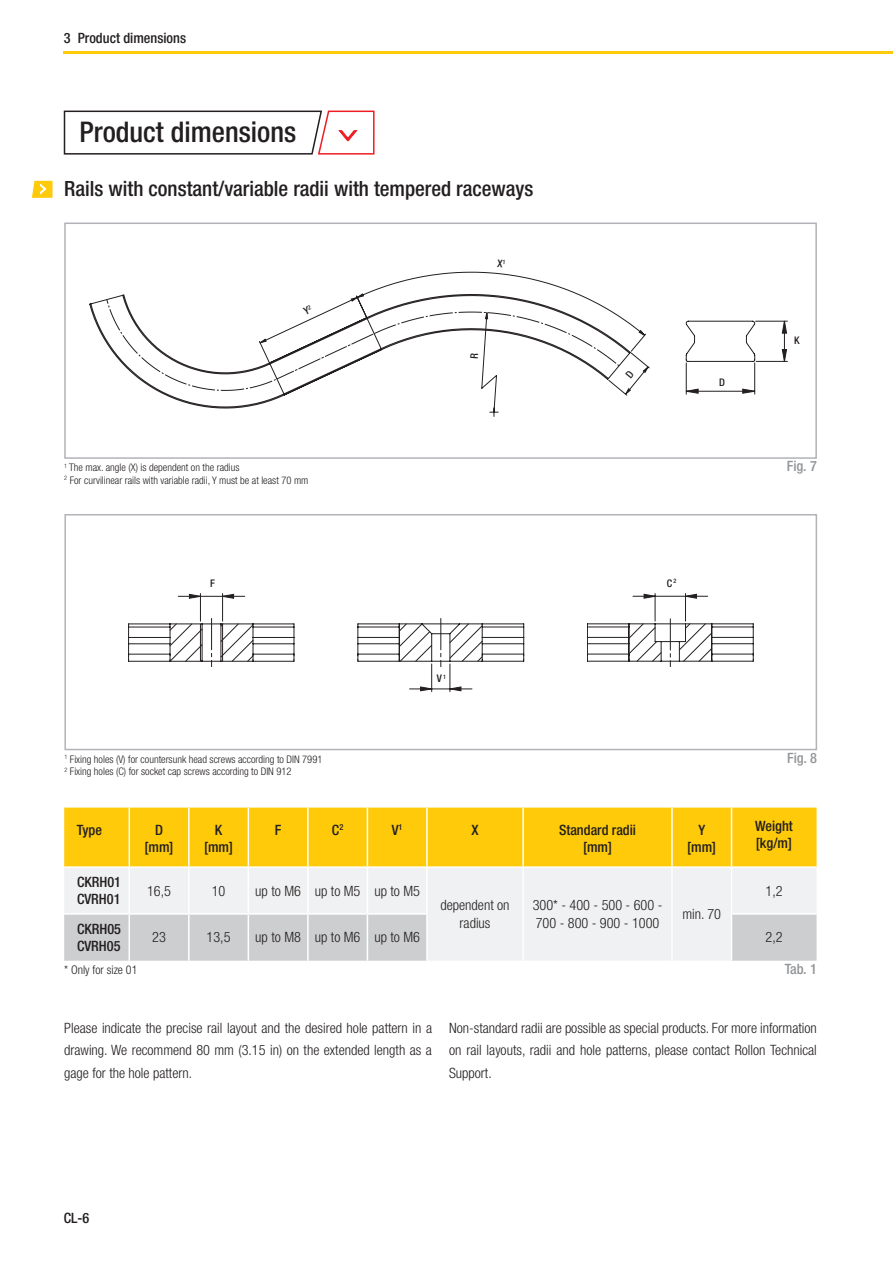
<style>
.page{position:relative;width:893px;height:1263px;background:#fff}
.page>*{position:absolute;margin:0;border:0;box-sizing:border-box;transform-origin:0 0}
.t1{font:500 condensed 28.5px "Helvetica Neue LT Std";color:#231f20}
.t2{font:500 condensed 21px "Helvetica Neue LT Std";color:#231f20}
.t3{font:300 condensed 14.25px/22.5px "Helvetica Neue LT Std";color:#231f20;text-align:justify}
.t4{font:500 condensed 14.25px/17.1px "Helvetica Neue LT Std";color:#231f20;text-align:center}
.t5{font:500 condensed 14.25px "Helvetica Neue LT Std";color:#939598}
.t6{font:300 condensed 12px "Helvetica Neue LT Std";color:#231f20}
.t7{font:300 condensed 10.5px "Helvetica Neue LT Std";color:#231f20}
.t8{font:500 condensed 10.5px "Helvetica Neue LT Std";color:#231f20}
</style>
<div class="page">
<hr style="left:64px;top:51px;width:829px;height:3px;background:#feca0a">
<div style="left:64px;top:514px;width:753px;height:236px;border:2px solid #b2b3b7"></div>
<svg style="left:89px;top:299px;width:407px;height:109px"></svg>
<svg style="left:686px;top:321px;width:101px;height:73px"></svg>
<hr style="left:129px;top:661px;width:41px;height:1px;background:#231f20">
<hr style="left:253px;top:661px;width:41px;height:1px;background:#231f20">
<hr style="left:253px;top:654px;width:41px;height:1px;background:#231f20">
<hr style="left:129px;top:654px;width:41px;height:1px;background:#231f20">
<hr style="left:253px;top:627px;width:41px;height:1px;background:#231f20">
<hr style="left:253px;top:623px;width:41px;height:1px;background:#231f20">
<hr style="left:129px;top:623px;width:41px;height:1px;background:#231f20">
<hr style="left:129px;top:627px;width:41px;height:1px;background:#231f20">
<hr style="left:253px;top:637px;width:41px;height:1px;background:#231f20">
<hr style="left:129px;top:637px;width:41px;height:1px;background:#231f20">
<hr style="left:253px;top:643px;width:41px;height:1px;background:#231f20">
<hr style="left:129px;top:643px;width:41px;height:1px;background:#231f20">
<svg style="left:128px;top:624px;width:1px;height:37px"></svg>
<svg style="left:294px;top:624px;width:1px;height:37px"></svg>
<svg style="left:169px;top:594px;width:85px;height:73px"></svg>
<hr style="left:170px;top:623px;width:32px;height:1px;background:#231f20">
<hr style="left:170px;top:661px;width:32px;height:1px;background:#231f20">
<hr style="left:221px;top:623px;width:32px;height:1px;background:#231f20">
<hr style="left:221px;top:661px;width:32px;height:1px;background:#231f20">
<hr style="left:587px;top:661px;width:42px;height:1px;background:#231f20">
<hr style="left:712px;top:661px;width:41px;height:1px;background:#231f20">
<hr style="left:712px;top:654px;width:41px;height:1px;background:#231f20">
<hr style="left:587px;top:654px;width:42px;height:1px;background:#231f20">
<hr style="left:712px;top:627px;width:41px;height:1px;background:#231f20">
<hr style="left:712px;top:623px;width:41px;height:1px;background:#231f20">
<hr style="left:587px;top:623px;width:42px;height:1px;background:#231f20">
<hr style="left:587px;top:627px;width:42px;height:1px;background:#231f20">
<hr style="left:712px;top:637px;width:41px;height:1px;background:#231f20">
<hr style="left:587px;top:637px;width:42px;height:1px;background:#231f20">
<hr style="left:712px;top:643px;width:41px;height:1px;background:#231f20">
<hr style="left:587px;top:643px;width:42px;height:1px;background:#231f20">
<svg style="left:587px;top:624px;width:1px;height:37px"></svg>
<svg style="left:753px;top:624px;width:1px;height:37px"></svg>
<svg style="left:628px;top:593px;width:84px;height:74px"></svg>
<hr style="left:679px;top:661px;width:33px;height:1px;background:#231f20">
<svg style="left:357px;top:618px;width:167px;height:74px"></svg>
<svg style="left:63px;top:110px;width:312px;height:45px"></svg>
<div style="left:64px;top:223px;width:753px;height:236px;border:2px solid #b2b3b7"></div>
<div style="left:64px;top:808px;width:752px;height:58px;background:#feca0a"></div>
<div style="left:64px;top:868px;width:752px;height:46px;background:#f0f1f2"></div>
<svg style="left:64px;top:914px;width:752px;height:47px"></svg>
<hr style="left:129px;top:808px;width:1px;height:58px;background:#fff">
<hr style="left:188px;top:808px;width:2px;height:58px;background:#fff">
<hr style="left:248px;top:808px;width:1px;height:58px;background:#fff">
<hr style="left:307px;top:808px;width:2px;height:58px;background:#fff">
<hr style="left:367px;top:808px;width:1px;height:58px;background:#fff">
<hr style="left:426px;top:808px;width:2px;height:58px;background:#fff">
<hr style="left:522px;top:808px;width:2px;height:58px;background:#fff">
<hr style="left:671px;top:808px;width:2px;height:58px;background:#fff">
<hr style="left:731px;top:808px;width:1px;height:58px;background:#fff">
<hr style="left:129px;top:868px;width:1px;height:45px;background:#fff">
<hr style="left:188px;top:868px;width:2px;height:45px;background:#fff">
<hr style="left:248px;top:868px;width:1px;height:45px;background:#fff">
<hr style="left:307px;top:868px;width:2px;height:45px;background:#fff">
<hr style="left:367px;top:868px;width:1px;height:45px;background:#fff">
<hr style="left:426px;top:868px;width:2px;height:45px;background:#fff">
<hr style="left:522px;top:868px;width:2px;height:46px;background:#fff">
<hr style="left:671px;top:868px;width:2px;height:46px;background:#fff">
<hr style="left:731px;top:868px;width:1px;height:45px;background:#fff">
<hr style="left:129px;top:915px;width:1px;height:46px;background:#fff">
<hr style="left:188px;top:915px;width:2px;height:46px;background:#fff">
<hr style="left:248px;top:915px;width:1px;height:46px;background:#fff">
<hr style="left:307px;top:915px;width:2px;height:46px;background:#fff">
<hr style="left:367px;top:915px;width:1px;height:46px;background:#fff">
<hr style="left:426px;top:915px;width:2px;height:46px;background:#fff">
<hr style="left:522px;top:914px;width:2px;height:47px;background:#fff">
<hr style="left:671px;top:914px;width:2px;height:47px;background:#fff">
<hr style="left:731px;top:913px;width:85px;height:2px;background:#fff">
<hr style="left:731px;top:915px;width:1px;height:46px;background:#fff">
<hr style="left:64px;top:913px;width:65px;height:2px;background:#fff">
<hr style="left:129px;top:913px;width:60px;height:2px;background:#fff">
<hr style="left:189px;top:913px;width:59px;height:2px;background:#fff">
<hr style="left:248px;top:913px;width:60px;height:2px;background:#fff">
<hr style="left:308px;top:913px;width:59px;height:2px;background:#fff">
<hr style="left:367px;top:913px;width:61px;height:2px;background:#fff">
<svg style="left:32px;top:181px;width:21px;height:17px"></svg>
<svg style="left:106px;top:271px;width:543px;height:125px"></svg>
<p class="t4" style="left:64px;top:29px;width:124px">3 Product dimensions</p>
<h1 class="t1" style="left:79px;top:115px;width:218px">Product dimensions</h1>
<h2 class="t2" style="left:64px;top:176px;width:471px">Rails with constant/variable radii with tempered raceways</h2>
<p class="t8" style="left:719px;top:376px;width:7px">D</p>
<p class="t8" style="left:794px;top:334px;width:7px">K</p>
<p class="t7" style="left:64px;top:461px;width:177px"><sup>1</sup> The max. angle (X) is dependent on the radius</p>
<p class="t5" style="left:787px;top:458px;width:32px">Fig. 7</p>
<p class="t7" style="left:64px;top:474px;width:246px"><sup>2</sup> For curvilinear rails with variable radii, Y must be at least 70 mm</p>
<p class="t8" style="left:210px;top:577px;width:6px">F</p>
<p class="t8" style="left:437px;top:672px;width:11px">V <sup>1</sup></p>
<p class="t8" style="left:667px;top:577px;width:11px">C <sup>2</sup></p>
<p class="t7" style="left:64px;top:753px;width:259px"><sup>1</sup> Fixing holes (V) for countersunk head screws according to DIN 7991</p>
<p class="t5" style="left:787px;top:749px;width:32px">Fig. 8</p>
<p class="t7" style="left:64px;top:766px;width:229px"><sup>2</sup> Fixing holes (C) for socket cap screws according to DIN 912</p>
<p class="t4" style="left:77px;top:821px;width:27px">Type</p>
<p class="t4" style="left:145px;top:821px;width:31px">D [mm]</p>
<p class="t4" style="left:204px;top:821px;width:31px">K [mm]</p>
<p class="t4" style="left:275px;top:821px;width:8px">F</p>
<p class="t4" style="left:332px;top:821px;width:13px">C<sup>2</sup></p>
<p class="t4" style="left:392px;top:821px;width:12px">V<sup>1</sup></p>
<p class="t4" style="left:471px;top:821px;width:9px">X</p>
<p class="t4" style="left:559px;top:821px;width:79px">Standard radii [mm]</p>
<p class="t4" style="left:687px;top:821px;width:31px">Y [mm]</p>
<p class="t4" style="left:755px;top:817px;width:39px;text-align:left">Weight [kg/m]</p>
<p class="t4" style="left:77px;top:873px;width:46px;text-align:left">CKRH01<br>CVRH01</p>
<p class="t3" style="left:147px;top:879px;width:25px">16,5</p>
<p class="t3" style="left:212px;top:879px;width:15px">10</p>
<p class="t3" style="left:255px;top:879px;width:166px">up to M6 up to M5 up to M5</p>
<p class="t3" style="left:765px;top:879px;width:19px">1,2</p>
<p class="t3" style="left:440px;top:897px;width:71px;line-height:17.1px;text-align:center">dependent on radius</p>
<p class="t3" style="left:533px;top:897px;width:131px;line-height:17.1px">300* - 400 - 500 - 600 -<br>700 - 800 - 900 - 1000</p>
<p class="t3" style="left:682px;top:902px;width:40px">min. 70</p>
<p class="t4" style="left:77px;top:920px;width:46px;text-align:left">CKRH05<br>CVRH05</p>
<p class="t3" style="left:152px;top:926px;width:15px">23</p>
<p class="t3" style="left:207px;top:926px;width:25px">13,5</p>
<p class="t3" style="left:255px;top:926px;width:166px">up to M8 up to M6 up to M6</p>
<p class="t3" style="left:765px;top:926px;width:19px">2,2</p>
<p class="t6" style="left:64px;top:963px;width:75px">* Only for size 01</p>
<p class="t5" style="left:785px;top:960px;width:34px">Tab. 1</p>
<p class="t3" style="left:64px;top:1016px;width:369px">Please indicate the precise rail layout and the desired hole pattern in a drawing. We recommend 80 mm (3.15 in) on the extended length as a gage for the hole pattern.</p>
<p class="t3" style="left:449px;top:1016px;width:369px">Non-standard radii are possible as special products. For more information on rail layouts, radii and hole patterns, please contact Rollon Technical Support.</p>
<p class="t4" style="left:64px;top:1210px;width:27px">CL-6</p>
</div>
